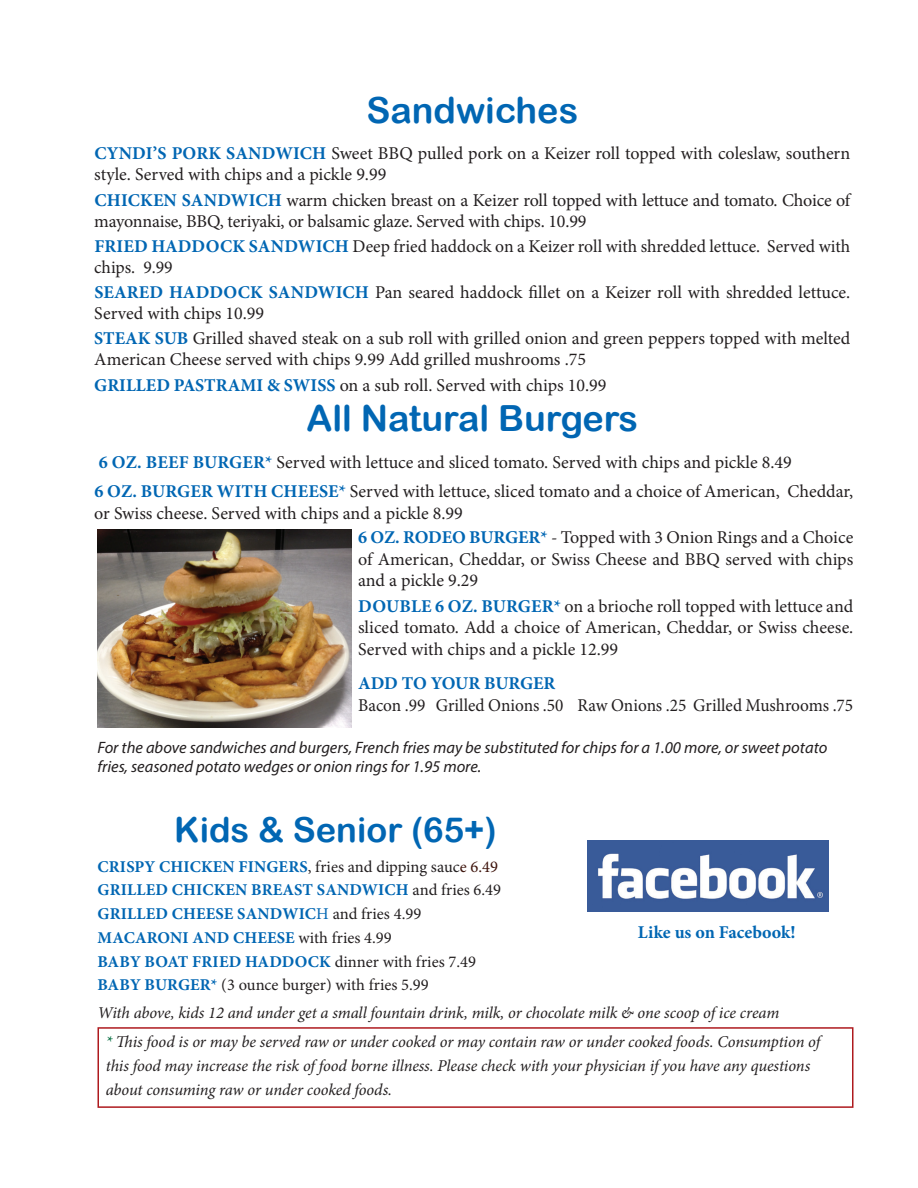
<style>
.page{position:relative;width:918px;height:1188px;background:#fff}
.page>*{position:absolute;margin:0;border:0;box-sizing:border-box;transform-origin:0 0}
.t1{font:36px "Arial Rounded MT Bold";color:#0166b3}
.t2{font:34.5px "Arial Rounded MT Bold";color:#0166b3}
.t3{font:18px/21px "Minion Pro";color:#231f20}
.t4{font:18px "Minion Pro";color:#231f20;scale:.96 1}
.t5{font:700 18px "Minion Pro";color:#0166b3}
.t6{font:italic 16.5px/24px "Minion Pro";letter-spacing:-.005em;color:#231f20}
.t7{font:700 16.5px/23.7px "Minion Pro";letter-spacing:.01em;color:#0166b3}
.t8{font:italic 16.5px/19.5px "Myriad Pro";color:#231f20}
.s1{font-weight:700;color:#0166b3}
.s2{font-weight:400;color:#231f20}
.s3{font-weight:400;color:#3e140c}
.s4{font-weight:400}
.s5{color:#016b3d}
</style>
<div class="page">
<div style="left:98px;top:1027px;width:756px;height:81px;border:2px solid #ae1a1e"></div>
<img style="left:98px;top:529px;width:253px;height:199px">
<img style="left:588px;top:841px;width:240px;height:70px">
<h1 class="t1" style="left:366px;top:89px;width:213px">Sandwiches</h1>
<p class="t3" style="left:94px;top:143px;width:757px"><span class="s1">CYNDI’S PORK SANDWICH</span> Sweet BBQ pulled pork on a Keizer roll topped with coleslaw, southern style. Served with chips and a pickle 9.99</p>
<p class="t3" style="left:94px;top:190px;width:758px"><span class="s1">CHICKEN SANDWICH</span> warm chicken breast on a Keizer roll topped with lettuce and tomato. Choice of mayonnaise, BBQ, teriyaki, or balsamic glaze. Served with chips. 10.99</p>
<p class="t3" style="left:94px;top:236px;width:757px"><span class="s1">FRIED HADDOCK SANDWICH</span> Deep fried haddock on a Keizer roll with shredded lettuce. Served with chips. 9.99</p>
<p class="t3" style="left:94px;top:282px;width:757px"><span class="s1">SEARED HADDOCK SANDWICH</span> Pan seared haddock fillet on a Keizer roll with shredded lettuce.<br>Served with chips 10.99</p>
<p class="t3" style="left:94px;top:328px;width:758px"><span class="s1">STEAK SUB</span> Grilled shaved steak on a sub roll with grilled onion and green peppers topped with melted<br>American Cheese served with chips 9.99 Add grilled mushrooms .75</p>
<p class="t3" style="left:94px;top:375px;width:514px"><span class="s1">GRILLED PASTRAMI &amp; SWISS</span> on a sub roll. Served with chips 10.99</p>
<h1 class="t1" style="left:306px;top:397px;width:333px">All Natural Burgers</h1>
<p class="t3" style="left:94px;top:448px;width:760px;line-height:29.4px"><span class="s1">6 OZ. BEEF BURGER*</span> Served with lettuce and sliced tomato. Served with chips and pickle 8.49<br><span class="s1">6 OZ. BURGER WITH CHEESE*</span> Served with lettuce, sliced tomato and a choice of American, Cheddar,</p>
<p class="t3" style="left:358px;top:501px;width:497px;line-height:24px;text-indent:-264px">or Swiss cheese. Served with chips and a pickle 8.99<br><span class="s1">6 OZ. RODEO BURGER*</span> - Topped with 3 Onion Rings and a Choice</p>
<p class="t3" style="left:358px;top:548px;width:497px;line-height:21.6px">of American, Cheddar, or Swiss Cheese and BBQ served with chips and a pickle 9.29</p>
<p class="t3" style="left:358px;top:595px;width:497px;line-height:21.6px;text-align:justify"><span class="s1">DOUBLE 6 OZ. BURGER*</span> on a brioche roll topped with lettuce and sliced tomato. Add a choice of American, Cheddar, or Swiss cheese.<br>Served with chips and a pickle 12.99</p>
<p class="t5" style="left:358px;top:671px;width:199px">ADD TO YOUR BURGER</p>
<p class="t4" style="left:358px;top:693px;width:517px">Bacon .99 Grilled Onions .50 Raw Onions .25 Grilled Mushrooms .75</p>
<p class="t8" style="left:98px;top:737px;width:731px">For the above sandwiches and burgers, French fries may be substituted for chips for a 1.00 more, or sweet potato fries, seasoned potato wedges or onion rings for 1.95 more.</p>
<h2 class="t2" style="left:174px;top:809px;width:324px">Kids &amp; Senior (65+)</h2>
<p class="t7" style="left:98px;top:854px;width:405px">CRISPY CHICKEN FINGERS<span class="s2">, fries and dipping sauc</span><span class="s3">e 6.49<br></span>GRILLED CHICKEN BREAST SANDWICH <span class="s2">and fries 6.49<br></span>GRILLED CHEESE SANDWIC<span class="s4">H</span> <span class="s2">and fries 4.99<br></span>MACARONI AND CHEESE <span class="s2">with fries 4.99<br></span>BABY BOAT FRIED HADDOCK <span class="s2">dinner with fries 7.49<br></span>BABY BURGER* <span class="s2">(3 ounce burger) with fries 5.99</span></p>
<p class="t6" style="left:97px;top:1001px;width:683px">With above, kids 12 and under get a small fountain drink, milk, or chocolate milk &amp; one scoop of ice cream</p>
<p class="t5" style="left:638px;top:919px;width:159px">Like us on Facebook!</p>
<p class="t6" style="left:106px;top:1030px;width:716px"><span class="s5">*</span> This food is or may be served raw or under cooked or may contain raw or under cooked foods. Consumption of this food may increase the risk of food borne illness. Please check with your physician if you have any questions about consuming raw or under cooked foods.</p>
</div>
